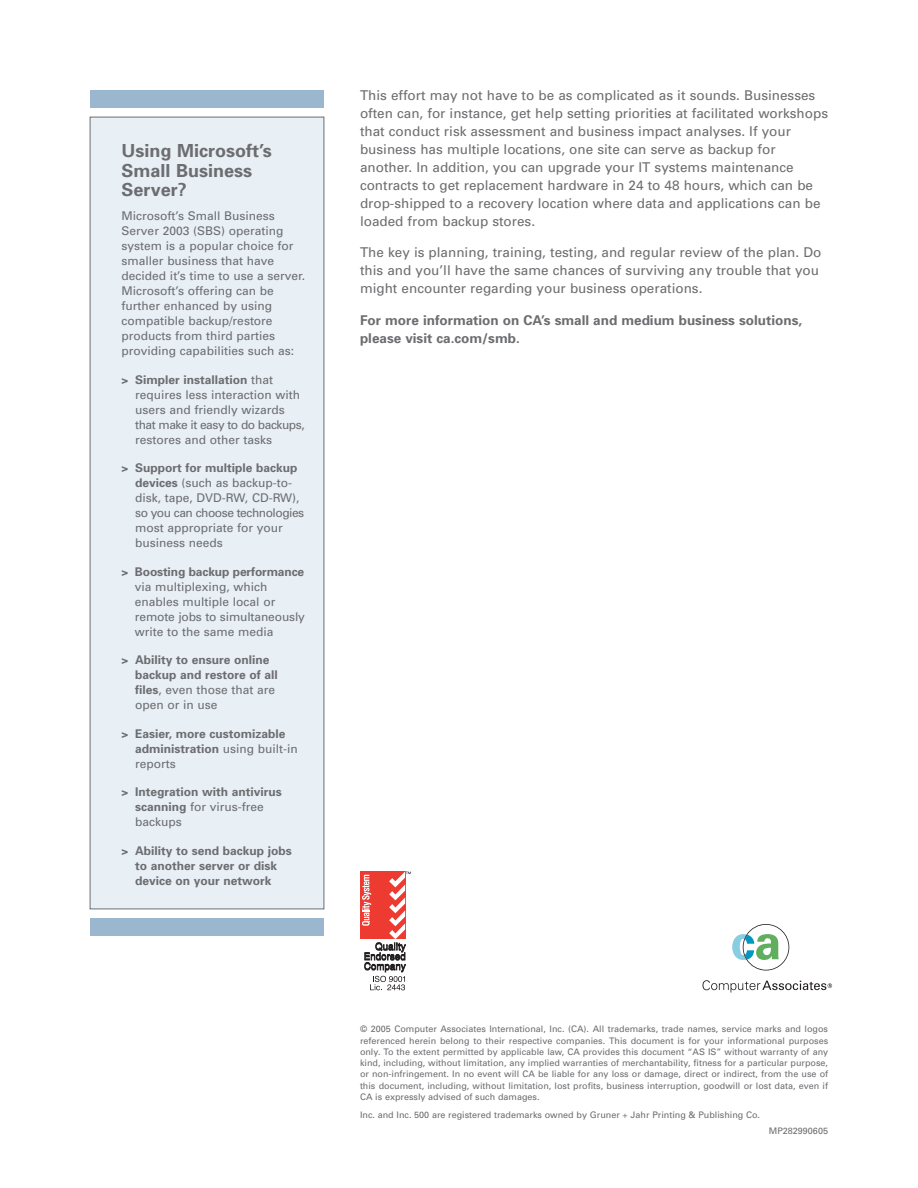
<style>
.page{position:relative;width:918px;height:1188px;background:#fff}
.page>*{position:absolute;margin:0;border:0;box-sizing:border-box;transform-origin:0 0}
.t1{font:700 18px/19.5px "Univers";color:#6c6d70}
.t2{font:13.5px/18px "Univers";color:#6c6d70}
.t3{font:700 13.5px/18px "Univers";color:#6c6d70}
.t4{font:12px/15px "Univers";color:#6c6d70}
.t5{font:700 12px/15px "Univers";color:#6c6d70}
.t6{font:9px/11.2px "Univers";color:#6c6d70;text-align:justify}
.s1{font-weight:700}
.s2{font-weight:400}
</style>
<div class="page">
<div style="left:90px;top:90px;width:234px;height:18px;background:#9ab7cf"></div>
<div style="left:90px;top:918px;width:234px;height:18px;background:#9ab7cf"></div>
<div style="left:90px;top:117px;width:234px;height:792px;background:#e8eff5"></div>
<div style="left:90px;top:117px;width:234px;height:792px;border:1px solid #6c6d70"></div>
<svg style="left:732px;top:924px;width:57px;height:47px"></svg>
<svg style="left:702px;top:980px;width:130px;height:13px"></svg>
<div style="left:360px;top:872px;width:45px;height:67px;background:#ee3b32"></div>
<svg style="left:362px;top:871px;width:49px;height:119px"></svg>
<h1 class="t1" style="left:122px;top:143px;width:152px">Using Microsoft’s<br>Small Business<br>Server?</h1>
<p class="t4" style="left:122px;top:209px;width:185px">Microsoft’s Small Business<br>Server 2003 (SBS) operating system is a popular choice for smaller business that have decided it’s time to use a server.<br>Microsoft’s offering can be further enhanced by using compatible backup/restore products from third parties providing capabilities such as:</p>
<h3 class="t4" style="left:135px;top:373px;width:171px;text-indent:-14px"><span class="s1">&gt; Simpler installation</span> that requires less interaction with users and friendly wizards that make it easy to do backups, restores and other tasks</h3>
<h3 class="t4" style="left:135px;top:461px;width:171px;text-indent:-14px"><span class="s1">&gt; Support for multiple backup devices</span> (such as backup-to&shy;disk, tape, DVD-RW, CD-RW), so you can choose technologies most appropriate for your business needs</h3>
<h3 class="t5" style="left:122px;top:565px;width:184px">&gt; Boosting backup performance</h3>
<h3 class="t4" style="left:135px;top:580px;width:171px">via multiplexing, which enables multiple local or remote jobs to simultaneously write to the same media</h3>
<h3 class="t5" style="left:135px;top:653px;width:144px;text-indent:-13px">&gt; Ability to ensure online backup and restore of all files<span class="s2">, even those that are open or in use</span></h3>
<h3 class="t5" style="left:135px;top:727px;width:164px;text-indent:-13px">&gt; Easier, more customizable administration <span class="s2">using built-in reports</span></h3>
<h3 class="t5" style="left:135px;top:785px;width:148px;text-indent:-14px">&gt; Integration with antivirus scanning <span class="s2">for virus-free backups</span></h3>
<h3 class="t5" style="left:122px;top:844px;width:172px;text-align:center">&gt; Ability to send backup jobs to another server or disk device on your network</h3>
<p class="t2" style="left:360px;top:87px;width:470px">This effort may not have to be as complicated as it sounds. Businesses often can, for instance, get help setting priorities at facilitated workshops that conduct risk assessment and business impact analyses. If your business has multiple locations, one site can serve as backup for another. In addition, you can upgrade your IT systems maintenance contracts to get replacement hardware in 24 to 48 hours, which can be drop-shipped to a recovery location where data and applications can be loaded from backup stores.</p>
<h2 class="t2" style="left:360px;top:245px;width:463px">The key is planning, training, testing, and regular review of the plan. Do this and you’ll have the same chances of surviving any trouble that you might encounter regarding your business operations.</h2>
<h2 class="t3" style="left:360px;top:312px;width:444px">For more information on CA’s small and medium business solutions, please visit ca.com/smb.</h2>
<p class="t6" style="left:360px;top:1024px;width:470px">© 2005 Computer Associates International, Inc. (CA). All trademarks, trade names, service marks and logos referenced herein belong to their respective companies. This document is for your informational purposes only. To the extent permitted by applicable law, CA provides this document “AS IS” without warranty of any kind, including, without limitation, any implied warranties of merchantability, fitness for a particular purpose, or non-infringement. In no event will CA be liable for any loss or damage, direct or indirect, from the use of this document, including, without limitation, lost profits, business interruption, goodwill or lost data, even if CA is expressly advised of such damages.</p>
<p class="t6" style="left:360px;top:1110px;width:402px">Inc. and Inc. 500 are registered trademarks owned by Gruner + Jahr Printing &amp; Publishing Co.</p>
<p class="t6" style="left:769px;top:1126px;width:61px">MP282990605</p>
</div>
